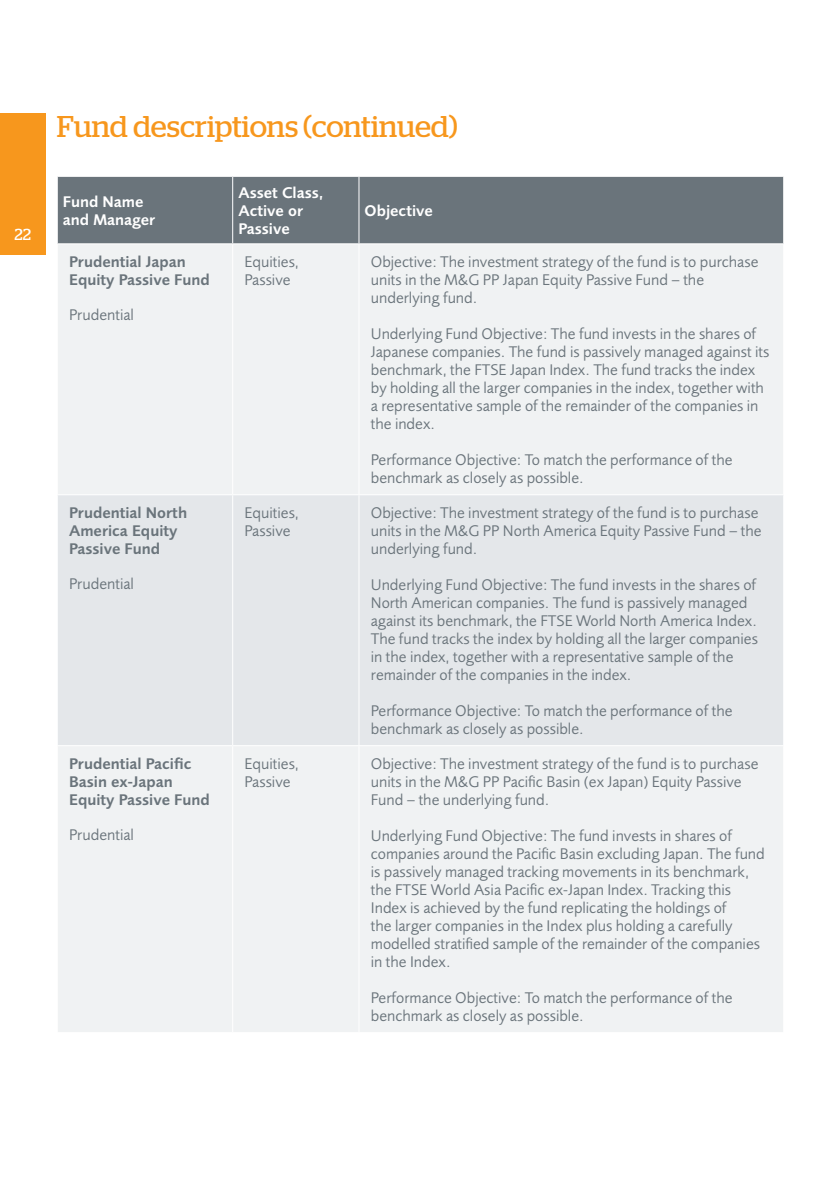
<style>
.page{position:relative;width:840px;height:1191px;background:#fff}
.page>*{position:absolute;margin:0;border:0;box-sizing:border-box;transform-origin:0 0}
.t1{font:30px "Stag";letter-spacing:-.005em;color:#f7971d}
.t2{font:16px/18px "Pru Sans";color:#6a747b}
.t3{font:600 16px/18px "Pru Sans";color:#6a747b}
.t4{font:600 16px/18px "Pru Sans";color:#fff}
.t5{font:16px "Stag";color:#fff}
</style>
<div class="page">
<div style="left:0;top:113px;width:45px;height:142px;background:#f7971d"></div>
<div style="left:58px;top:177px;width:724px;height:66px;background:#6a747b"></div>
<div style="left:58px;top:245px;width:724px;height:787px;background:#f0f2f3"></div>
<div style="left:58px;top:495px;width:724px;height:250px;background:#e4e7ea"></div>
<hr style="left:232px;top:244px;width:1px;height:250px;background:#fff">
<hr style="left:232px;top:495px;width:1px;height:250px;background:#fff">
<hr style="left:232px;top:746px;width:1px;height:286px;background:#fff">
<hr style="left:358px;top:244px;width:1px;height:250px;background:#fff">
<hr style="left:358px;top:495px;width:1px;height:250px;background:#fff">
<hr style="left:358px;top:746px;width:1px;height:286px;background:#fff">
<hr style="left:232px;top:177px;width:1px;height:66px;background:#fff">
<hr style="left:358px;top:177px;width:1px;height:66px;background:#fff">
<hr style="left:57px;top:494px;width:175px;height:1px;background:#fff">
<hr style="left:232px;top:494px;width:127px;height:1px;background:#fff">
<hr style="left:359px;top:494px;width:424px;height:1px;background:#fff">
<hr style="left:57px;top:745px;width:175px;height:1px;background:#fff">
<hr style="left:232px;top:745px;width:127px;height:1px;background:#fff">
<hr style="left:359px;top:745px;width:424px;height:1px;background:#fff">
<p class="t5" style="left:14px;top:225px;width:18px">22</p>
<h1 class="t1" style="left:57px;top:109px;width:402px">Fund descriptions (continued)</h1>
<p class="t4" style="left:63px;top:193px;width:94px">Fund Name and Manager</p>
<p class="t4" style="left:238px;top:184px;width:87px">Asset Class,<br>Active or<br>Passive</p>
<p class="t4" style="left:364px;top:202px;width:70px">Objective</p>
<p class="t3" style="left:69px;top:253px;width:142px">Prudential Japan<br>Equity Passive Fund</p>
<p class="t2" style="left:69px;top:306px;width:66px">Prudential</p>
<p class="t2" style="left:244px;top:253px;width:56px">Equities,<br>Passive</p>
<p class="t2" style="left:370px;top:253px;width:389px">Objective: The investment strategy of the fund is to purchase units in the M&amp;G PP Japan Equity Passive Fund – the underlying fund.</p>
<p class="t2" style="left:370px;top:325px;width:400px">Underlying Fund Objective: The fund invests in the shares of Japanese companies. The fund is passively managed against its benchmark, the FTSE Japan Index. The fund tracks the index by holding all the larger companies in the index, together with a representative sample of the remainder of the companies in the index.</p>
<p class="t2" style="left:370px;top:451px;width:363px">Performance Objective: To match the performance of the benchmark as closely as possible.</p>
<p class="t3" style="left:69px;top:504px;width:119px">Prudential North<br>America Equity<br>Passive Fund</p>
<p class="t2" style="left:69px;top:575px;width:66px">Prudential</p>
<p class="t2" style="left:244px;top:504px;width:56px">Equities,<br>Passive</p>
<p class="t2" style="left:370px;top:504px;width:392px">Objective: The investment strategy of the fund is to purchase units in the M&amp;G PP North America Equity Passive Fund – the underlying fund.</p>
<p class="t2" style="left:370px;top:576px;width:388px">Underlying Fund Objective: The fund invests in the shares of North American companies. The fund is passively managed against its benchmark, the FTSE World North America Index.<br>The fund tracks the index by holding all the larger companies in the index, together with a representative sample of the remainder of the companies in the index.</p>
<p class="t2" style="left:370px;top:702px;width:363px">Performance Objective: To match the performance of the benchmark as closely as possible.</p>
<p class="t3" style="left:69px;top:754px;width:142px">Prudential Pacific<br>Basin ex-Japan<br>Equity Passive Fund</p>
<p class="t2" style="left:69px;top:825px;width:66px">Prudential</p>
<p class="t2" style="left:244px;top:755px;width:56px">Equities,<br>Passive</p>
<p class="t2" style="left:370px;top:755px;width:389px">Objective: The investment strategy of the fund is to purchase units in the M&amp;G PP Pacific Basin (ex Japan) Equity Passive<br>Fund – the underlying fund.</p>
<p class="t2" style="left:370px;top:827px;width:395px">Underlying Fund Objective: The fund invests in shares of companies around the Pacific Basin excluding Japan. The fund is passively managed tracking movements in its benchmark, the FTSE World Asia Pacific ex-Japan Index. Tracking this Index is achieved by the fund replicating the holdings of<br>the larger companies in the Index plus holding a carefully modelled stratified sample of the remainder of the companies in the Index.</p>
<p class="t2" style="left:370px;top:989px;width:363px">Performance Objective: To match the performance of the benchmark as closely as possible.</p>
</div>
